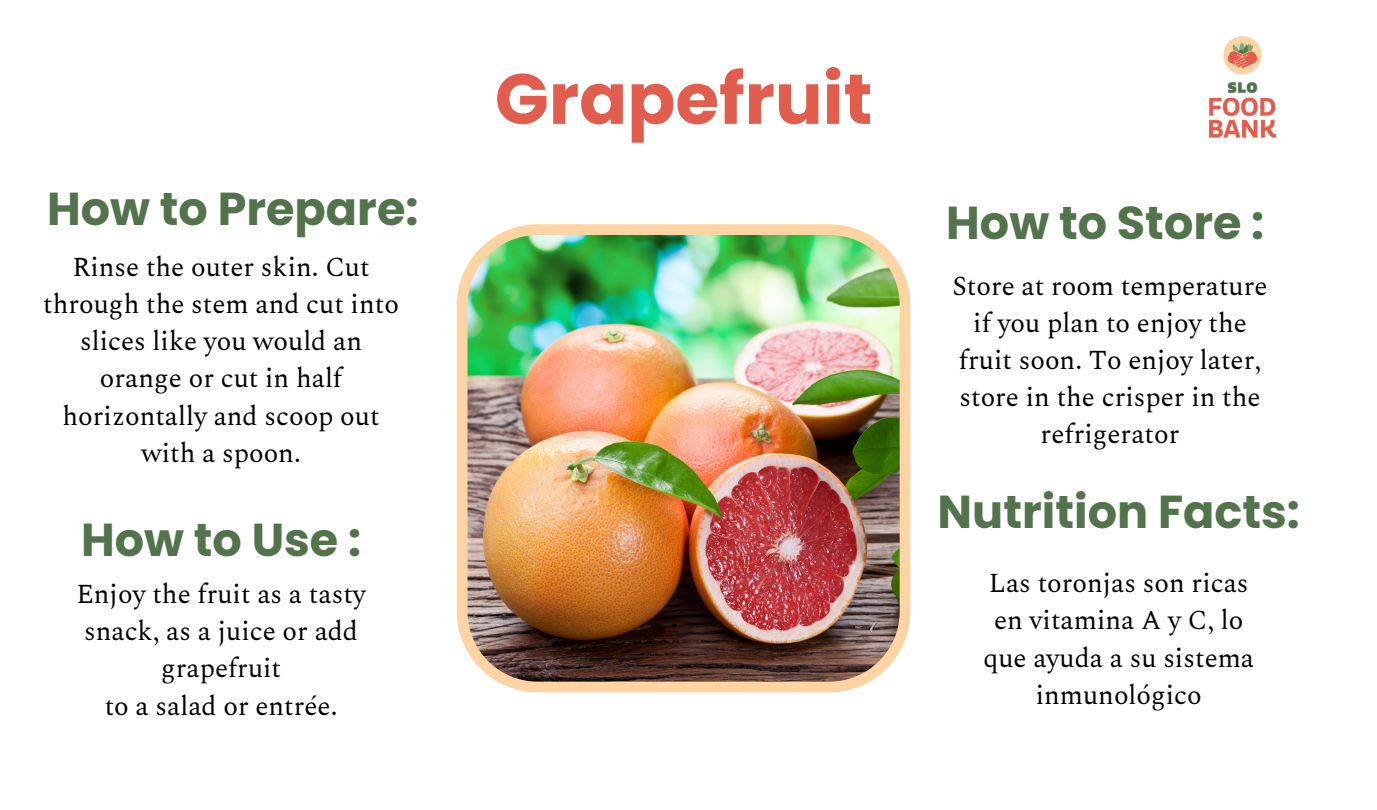
<style>
.page{position:relative;width:1377px;height:810px;background:#fff}
.page>*{position:absolute;margin:0;border:0;box-sizing:border-box;transform-origin:0 0}
.t1{font:700 70.88px "Poppins";color:#e15d4e}
.t2{font:700 46.12px "Poppins";color:#52734b}
.t3{font:27px/37.1px "Spectral";color:#000;text-align:center}
</style>
<div class="page">
<img style="left:1209px;top:36px;width:67px;height:102px">
<img style="left:457px;top:224px;width:453px;height:468px">
<p class="t2" style="left:47px;top:176px;width:373px">How to Prepare:</p>
<p class="t3" style="left:43px;top:249px;width:357px">Rinse the outer skin. Cut through the stem and cut into slices like you would an orange or cut in half horizontally and scoop out with a spoon.</p>
<p class="t2" style="left:81px;top:507px;width:282px">How to Use :</p>
<p class="t3" style="left:76px;top:577px;width:291px">Enjoy the fruit as a tasty snack, as a juice or add grapefruit</p>
<p class="t3" style="left:105px;top:688px;width:234px">to a salad or entrée.</p>
<p class="t1" style="left:495px;top:49px;width:379px">Grapefruit</p>
<p class="t2" style="left:946px;top:191px;width:320px">How to Store :</p>
<p class="t3" style="left:953px;top:268px;width:317px">Store at room temperature if you plan to enjoy the fruit soon. To enjoy later, store in the crisper in the refrigerator</p>
<p class="t2" style="left:938px;top:480px;width:364px">Nutrition Facts:</p>
<p class="t3" style="left:983px;top:566px;width:272px">Las toronjas son ricas en vitamina A y C, lo que ayuda a su sistema inmunológico</p>
</div>
